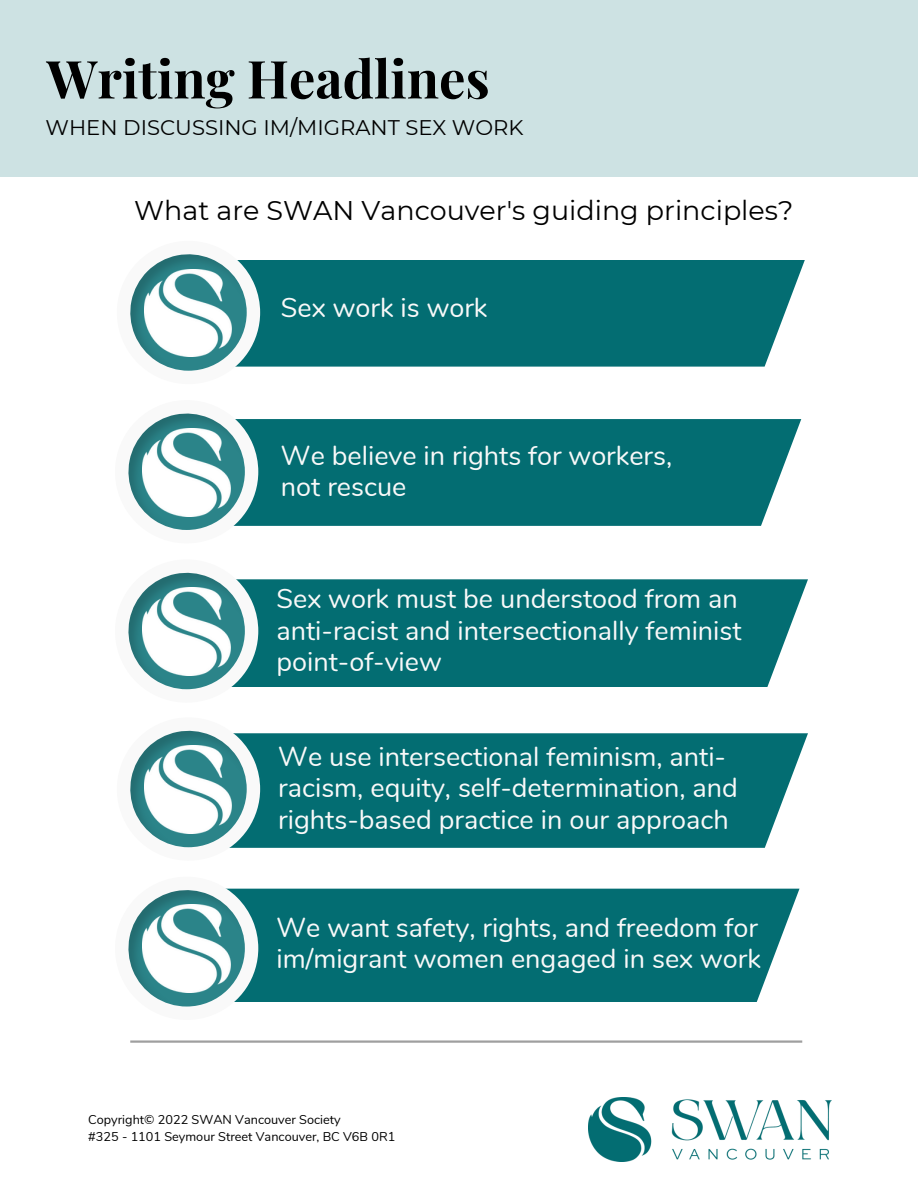
<style>
.page{position:relative;width:918px;height:1188px;background:#fff}
.page>*{position:absolute;margin:0;border:0;box-sizing:border-box;transform-origin:0 0}
.t1{font:700 52.5px "Playfair Display";color:#000}
.t2{font:27px/31.5px "Nunito";color:#f9f9f9}
.t3{font:27px "Montserrat";color:#000}
.t4{font:21.15px "Montserrat";color:#000}
.t5{font:12.75px "Nunito";color:#000}
</style>
<div class="page">
<hr style="left:130px;top:1040px;width:672px;height:3px;background:#9f9f9f">
<div style="left:258px;top:579px;width:550px;height:108px;background:#036d72"></div>
<div style="left:260px;top:260px;width:545px;height:107px;background:#036d72"></div>
<svg style="left:130px;top:254px;width:130px;height:117px"></svg>
<img style="left:144px;top:269px;width:88px;height:88px">
<div style="left:258px;top:419px;width:543px;height:107px;background:#036d72"></div>
<div style="left:260px;top:733px;width:548px;height:115px;background:#036d72"></div>
<div style="left:258px;top:889px;width:542px;height:113px;background:#036d72"></div>
<svg style="left:128px;top:413px;width:130px;height:117px"></svg>
<img style="left:142px;top:428px;width:88px;height:88px">
<svg style="left:128px;top:572px;width:130px;height:118px"></svg>
<img style="left:142px;top:588px;width:88px;height:87px">
<svg style="left:130px;top:730px;width:130px;height:118px"></svg>
<img style="left:144px;top:746px;width:88px;height:87px">
<svg style="left:128px;top:888px;width:130px;height:119px"></svg>
<img style="left:142px;top:905px;width:88px;height:88px">
<img style="left:589px;top:1098px;width:243px;height:64px">
<div style="left:0;top:0;width:918px;height:177px;background:#cde2e3"></div>
<h2 class="t1" style="left:47px;top:42px;width:445px">Writing Headlines</h2>
<p class="t4" style="left:46px;top:114px;width:479px">WHEN DISCUSSING IM/MIGRANT SEX WORK</p>
<p class="t3" style="left:134px;top:194px;width:661px">What are SWAN Vancouver's guiding principles?</p>
<h2 class="t2" style="left:281px;top:292px;width:208px">Sex work is work</h2>
<p class="t2" style="left:281px;top:440px;width:393px">We believe in rights for workers, not rescue</p>
<h1 class="t2" style="left:276px;top:584px;width:467px">Sex work must be understood from an anti-racist and intersectionally feminist point-of-view</h1>
<h2 class="t2" style="left:278px;top:741px;width:461px">We use intersectional feminism, anti&shy;racism, equity, self-determination, and rights-based practice in our approach</h2>
<p class="t2" style="left:276px;top:912px;width:486px">We want safety, rights, and freedom for im/migrant women engaged in sex work</p>
<p class="t5" style="left:88px;top:1111px;width:254px">Copyright© 2022 SWAN Vancouver Society</p>
<p class="t5" style="left:88px;top:1128px;width:309px">#325 - 1101 Seymour Street Vancouver, BC V6B 0R1</p>
</div>
